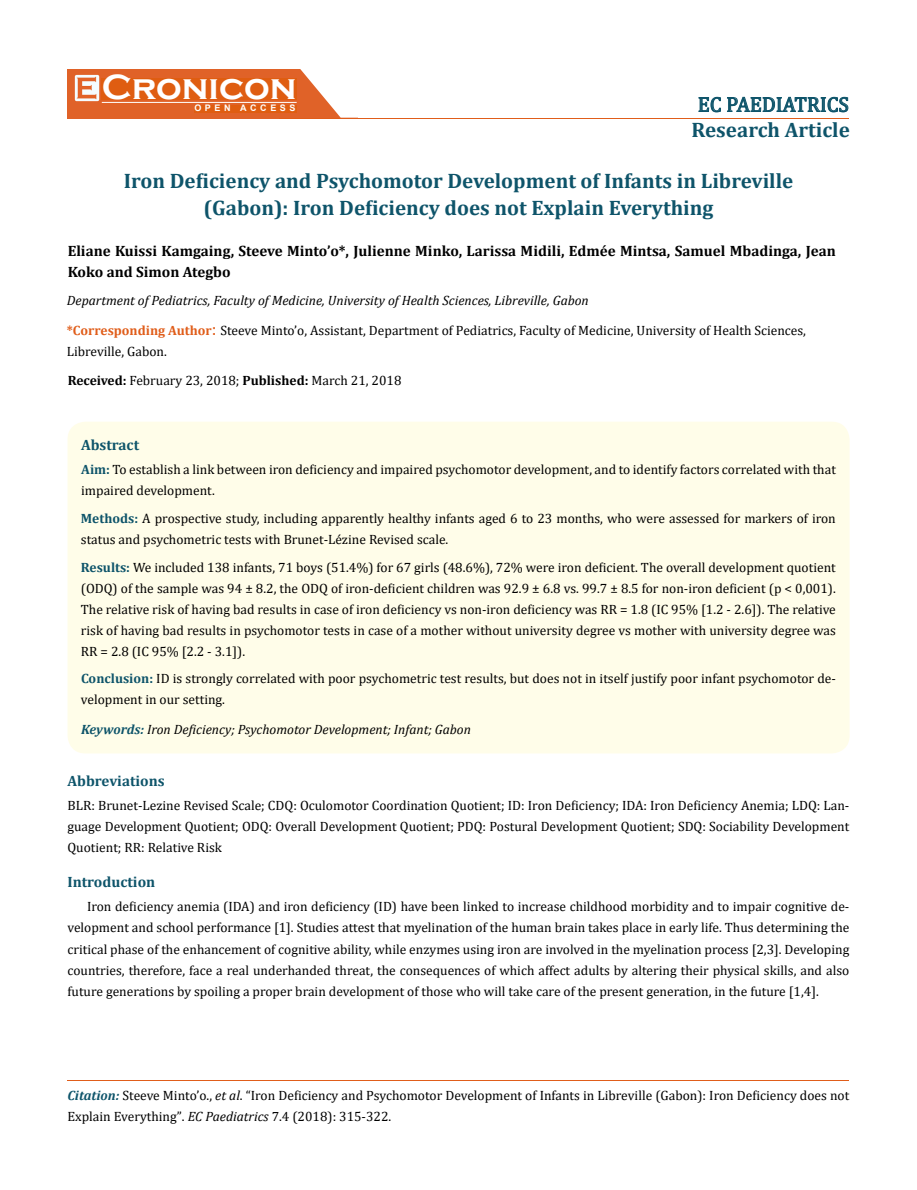
<style>
.page{position:relative;width:917px;height:1190px;background:#fff}
.page>*{position:absolute;margin:0;border:0;box-sizing:border-box;transform-origin:0 0}
.t1{font:700 36px "Copperplate Gothic";color:#fff}
.t2{font:700 21px/27px "Cambria";color:#0e546a;text-align:center}
.t3{font:21px "Cambria";color:#0e546a}
.t4{font:700 15px/21px "Cambria";color:#000}
.t5{font:700 15px "Cambria";color:#0e546a}
.t6{font:13.5px/21px "Cambria";color:#000}
.t7{font:italic 13.5px "Cambria";color:#000}
.t8{font:700 9px "Arial";letter-spacing:.4em;color:#fff}
.s1{font-weight:700;color:#e05d1a}
.s2{font-size:18px;color:#e05d1a}
.s3{font-weight:700}
.s4{font-weight:700;color:#0e546a}
.s5{font-weight:700;font-style:italic;color:#0e546a}
.s6{font-style:italic}
.s7{font-size:13.35px}
</style>
<div class="page">
<div style="left:67px;top:70px;width:290px;height:49px;background:#e06228"></div>
<svg style="left:300px;top:69px;width:58px;height:49px"></svg>
<img style="left:75px;top:75px;width:24px;height:26px">
<div style="left:102px;top:79px;width:195px;height:21px;background:#df5d11"></div>
<div style="left:194px;top:105px;width:103px;height:7px;background:#df5d11"></div>
<svg style="left:698px;top:97px;width:150px;height:15px"></svg>
<hr style="left:102px;top:102px;width:194px;height:1px;background:#fff">
<hr style="left:279px;top:118px;width:569px;height:1px;background:#e05d1a">
<hr style="left:67px;top:1080px;width:782px;height:1px;background:#e05d1a">
<div style="left:67px;top:422px;width:782px;height:331px;background:#fffde9;border-radius:18px"></div>
<h1 class="t1" style="left:102px;top:68px;width:196px">Cronicon</h1>
<p class="t8" style="left:194px;top:102px;width:103px">OPEN ACCESS</p>
<h2 class="t3" style="left:697px;top:92px;width:153px">EC PAEDIATRICS</h2>
<h2 class="t2" style="left:691px;top:116px;width:160px">Research Article</h2>
<h2 class="t2" style="left:124px;top:166px;width:671px">Iron Deficiency and Psychomotor Development of Infants in Libreville (Gabon): Iron Deficiency does not Explain Everything</h2>
<p class="t4" style="left:68px;top:240px;width:769px">Eliane Kuissi Kamgaing, Steeve Minto’o*, Julienne Minko, Larissa Midili, Edmée Mintsa, Samuel Mbadinga, Jean<br>Koko and Simon Ategbo</p>
<p class="t7" style="left:67px;top:290px;width:523px">Department of Pediatrics, Faculty of Medicine, University of Health Sciences, Libreville, Gabon</p>
<p class="t6" style="left:67px;top:319px;width:740px"><span class="s1">*Corresponding Author</span><span class="s2">:</span> Steeve Minto’o, Assistant, Department of Pediatrics, Faculty of Medicine, University of Health Sciences,<br>Libreville, Gabon.</p>
<p class="t6" style="left:68px;top:370px;width:335px"><span class="s3">Received:</span> February 23, 2018; <span class="s3">Published:</span> March 21, 2018</p>
<p class="t5" style="left:81px;top:434px;width:60px">Abstract</p>
<p class="t6" style="left:81px;top:459px;width:756px"><span class="s4">Aim:</span> To establish a link between iron deficiency and impaired psychomotor development, and to identify factors correlated with that impaired development.</p>
<p class="t6" style="left:81px;top:508px;width:756px"><span class="s4">Methods:</span> A prospective study, including apparently healthy infants aged 6 to 23 months, who were assessed for markers of iron status and psychometric tests with Brunet-Lézine Revised scale.</p>
<p class="t6" style="left:81px;top:556px;width:756px;text-align:justify"><span class="s4">Results:</span> We included 138 infants, 71 boys (51.4%) for 67 girls (48.6%), 72% were iron deficient. The overall development quotient (ODQ) of the sample was 94 ± 8.2, the ODQ of iron-deficient children was 92.9 ± 6.8 vs. 99.7 ± 8.5 for non-iron deficient (p &lt; 0,001).<br>The relative risk of having bad results in case of iron deficiency vs non-iron deficiency was RR = 1.8 (IC 95% [1.2 - 2.6]). The relative risk of having bad results in psychomotor tests in case of a mother without university degree vs mother with university degree was RR = 2.8 (IC 95% [2.2 - 3.1]).</p>
<p class="t6" style="left:81px;top:668px;width:756px"><span class="s4">Conclusion:</span> ID is strongly correlated with poor psychometric test results, but does not in itself justify poor infant psychomotor de&shy;velopment in our setting.</p>
<p class="t7" style="left:81px;top:719px;width:391px"><span class="s4">Keywords:</span> Iron Deficiency; Psychomotor Development; Infant; Gabon</p>
<p class="t5" style="left:67px;top:770px;width:99px">Abbreviations</p>
<p class="t6" style="left:67px;top:795px;width:783px;text-align:justify">BLR: Brunet-Lezine Revised Scale; CDQ: Oculomotor Coordination Quotient; ID: Iron Deficiency; IDA: Iron Deficiency Anemia; LDQ: Lan&shy;guage Development Quotient; ODQ: Overall Development Quotient; PDQ: Postural Development Quotient; SDQ: Sociability Development Quotient; RR: Relative Risk</p>
<p class="t5" style="left:67px;top:871px;width:89px">Introduction</p>
<p class="t6" style="left:67px;top:896px;width:783px;text-align:justify;text-indent:19px">Iron deficiency anemia (IDA) and iron deficiency (ID) have been linked to increase childhood morbidity and to impair cognitive de&shy;velopment and school performance [1]. Studies attest that myelination of the human brain takes place in early life. Thus determining the critical phase of the enhancement of cognitive ability, while enzymes using iron are involved in the myelination process [2,3]. Developing countries, therefore, face a real underhanded threat, the consequences of which affect adults by altering their physical skills, and also future generations by spoiling a proper brain development of those who will take care of the present generation, in the future [1,4].</p>
<p class="t6" style="left:67px;top:1084px;width:783px"><span class="s5">Citation:</span> Steeve Minto’o., <span class="s6">et al</span>. “Iron Deficiency and Psychomotor Development of Infants in Libreville (Gabon): Iron Deficiency does not<br>Explain Everything”<span class="s7">.</span> <span class="s6">EC Paediatrics</span> <span class="s7">7</span>.4 (2018): 315-322.</p>
</div>
